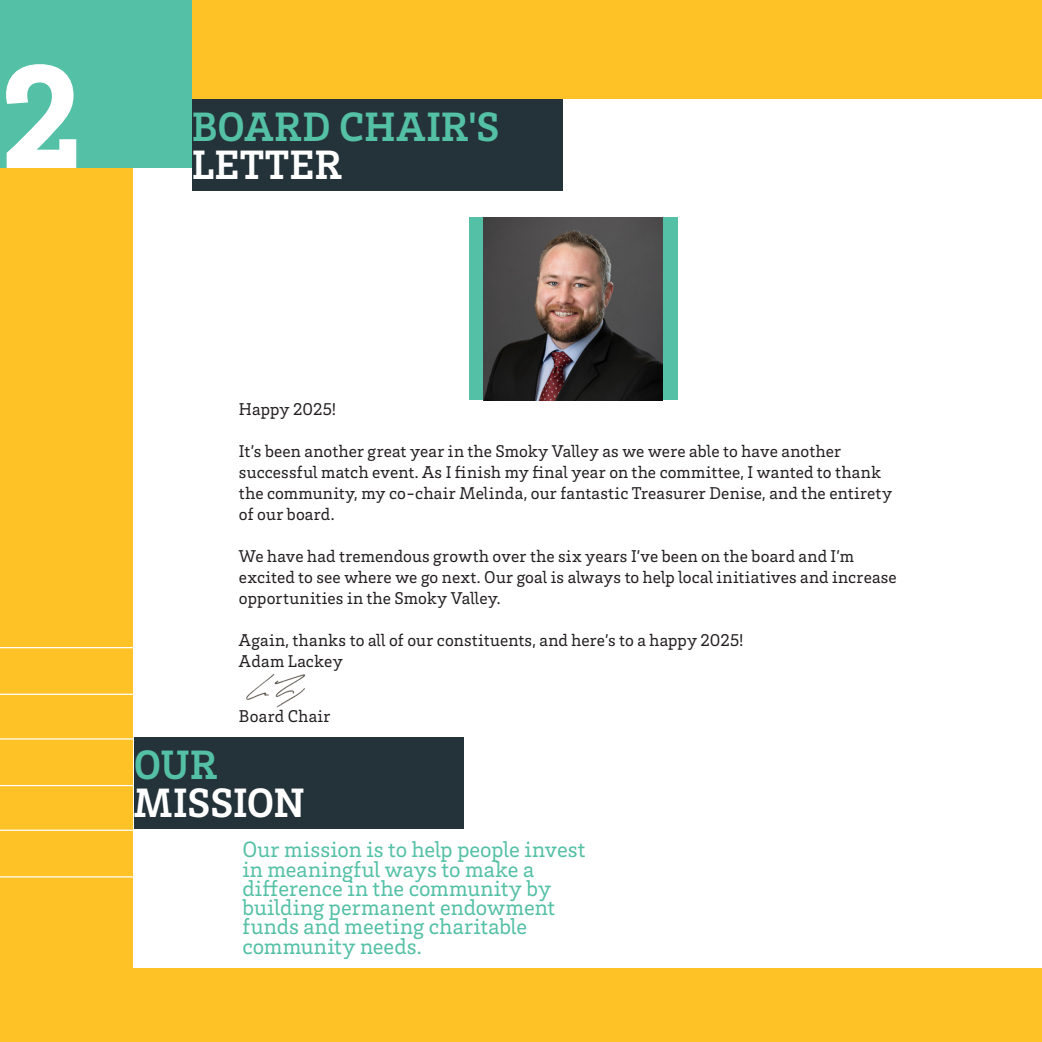
<style>
.page{position:relative;width:1042px;height:1042px;background:#fec227}
.page>*{position:absolute;margin:0;border:0;box-sizing:border-box;transform-origin:0 0}
.Content_Number_94_pt{font:900 151.38px "Brix Slab";color:#fff}
.Heading_-_Align_Left{font:700 42px "Brix Slab";letter-spacing:.005em;color:#54c0a5}
.Heading_-_Align_Left-2{font:700 42px "Brix Slab";color:#fff}
.t1{font:22.75px/19.2px "Brix Slab";color:#54c0a5}
.Body_Text_-_Regular__Align_Left{font:17.5px/21px "Brix Slab";letter-spacing:.01em;color:#231f20}
</style>
<div class="page">
<div style="left:134px;top:99px;width:908px;height:868px;background:#fff"></div>
<div style="left:192px;top:99px;width:370px;height:91px;background:#243339"></div>
<hr style="left:0;top:738px;width:193px;height:1px;background:#fff">
<hr style="left:0;top:785px;width:193px;height:1px;background:#fff">
<div style="left:134px;top:737px;width:329px;height:91px;background:#243339"></div>
<hr style="left:0;top:876px;width:193px;height:1px;background:#fff">
<hr style="left:0;top:829px;width:193px;height:2px;background:#fff">
<hr style="left:0;top:693px;width:193px;height:2px;background:#fff">
<hr style="left:0;top:647px;width:193px;height:1px;background:#fff">
<img style="left:246px;top:673px;width:60px;height:35px">
<div style="left:0;top:0;width:192px;height:168px;background:#54c0a5"></div>
<div style="left:469px;top:218px;width:208px;height:182px;background:#54c0a5"></div>
<img style="left:484px;top:218px;width:178px;height:182px">
<p class="Content_Number_94_pt" style="left:0;top:17px;width:84px">2</p>
<p class="Heading_-_Align_Left" style="left:192px;top:99px;width:309px">BOARD CHAIR'S</p>
<p class="Heading_-_Align_Left-2" style="left:192px;top:138px;width:152px">LETTER</p>
<p class="Body_Text_-_Regular__Align_Left" style="left:239px;top:398px;width:99px">Happy 2025!</p>
<p class="Body_Text_-_Regular__Align_Left" style="left:239px;top:440px;width:654px">It’s been another great year in the Smoky Valley as we were able to have another successful match event. As I finish my final year on the committee, I wanted to thank the community, my co-chair Melinda, our fantastic Treasurer Denise, and the entirety of our board.</p>
<p class="Body_Text_-_Regular__Align_Left" style="left:239px;top:545px;width:659px">We have had tremendous growth over the six years I’ve been on the board and I’m excited to see where we go next. Our goal is always to help local initiatives and increase opportunities in the Smoky Valley.</p>
<p class="Body_Text_-_Regular__Align_Left" style="left:239px;top:629px;width:506px">Again, thanks to all of our constituents, and here’s to a happy 2025!</p>
<p class="Body_Text_-_Regular__Align_Left" style="left:239px;top:650px;width:105px">Adam Lackey</p>
<p class="Body_Text_-_Regular__Align_Left" style="left:239px;top:705px;width:93px">Board Chair</p>
<p class="Heading_-_Align_Left" style="left:134px;top:737px;width:85px">OUR</p>
<p class="Heading_-_Align_Left-2" style="left:134px;top:775px;width:172px">MISSION</p>
<p class="t1" style="left:242px;top:839px;width:345px">Our mission is to help people invest in meaningful ways to make a difference in the community by building permanent endowment funds and meeting charitable community needs.</p>
</div>
